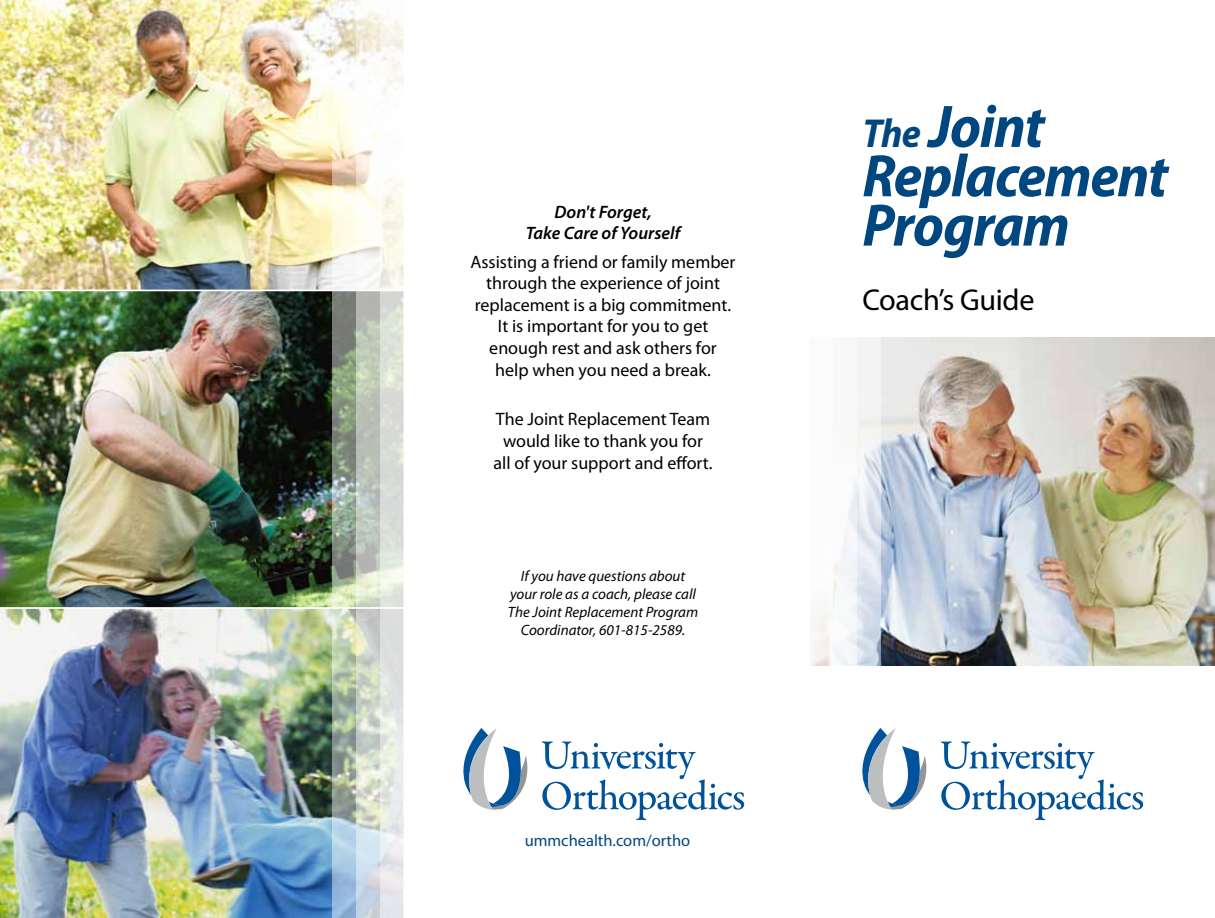
<style>
.page{position:relative;width:1215px;height:918px;background:#fff}
.page>*{position:absolute;margin:0;border:0;box-sizing:border-box;transform-origin:0 0}
.t1{font:italic 700 semi-condensed 60.6px/49.3px "Myriad Pro";letter-spacing:-.02em;color:#00467f}
.t2{font:30.3px "Myriad Pro";letter-spacing:-.01em;color:#000}
.t3{font:18px/21.6px "Myriad Pro";color:#000;text-align:center}
.t4{font:italic 600 18px/21.6px "Myriad Pro";color:#000;text-align:center}
.t5{font:16.5px "Myriad Pro";color:#00467f}
.t6{font:italic 15px/18px "Myriad Pro";color:#000;text-align:center}
.s1{font-size:40.65px}
</style>
<div class="page">
<img style="left:881px;top:337px;width:334px;height:329px">
<svg style="left:941px;top:742px;width:202px;height:78px"></svg>
<svg style="left:862px;top:728px;width:65px;height:82px"></svg>
<svg style="left:542px;top:742px;width:202px;height:78px"></svg>
<svg style="left:463px;top:728px;width:65px;height:82px"></svg>
<img style="left:0;top:609px;width:332px;height:309px">
<img style="left:0;top:0;width:332px;height:290px">
<img style="left:0;top:291px;width:332px;height:318px">
<img style="left:332px;top:0;width:24px;height:918px">
<svg style="left:356px;top:0;width:24px;height:918px"></svg>
<svg style="left:380px;top:10px;width:24px;height:908px"></svg>
<svg style="left:857px;top:337px;width:24px;height:329px"></svg>
<div style="left:773px;top:310px;width:84px;height:383px;background:#f8f8f9"></div>
<div style="left:773px;top:310px;width:60px;height:383px;background:#fff"></div>
<p class="t4" style="left:526px;top:201px;width:156px">Don't Forget,<br>Take Care of Yourself</p>
<p class="t3" style="left:471px;top:251px;width:266px">Assisting a friend or family member through the experience of joint replacement is a big commitment.<br>It is important for you to get enough rest and ask others for help when you need a break.</p>
<p class="t3" style="left:494px;top:409px;width:221px">The Joint Replacement Team would like to thank you for all of your support and effort.</p>
<p class="t6" style="left:508px;top:567px;width:192px">If you have questions about your role as a coach, please call<br>The Joint Replacement Program<br>Coordinator, 601-815-2589.</p>
<p class="t5" style="left:525px;top:832px;width:167px">ummchealth.com/ortho</p>
<h1 class="t1" style="left:862px;top:103px;width:307px"><span class="s1">The</span> Joint<br>Replacement<br>Program</h1>
<h2 class="t2" style="left:862px;top:284px;width:174px">Coach’s Guide</h2>
</div>
